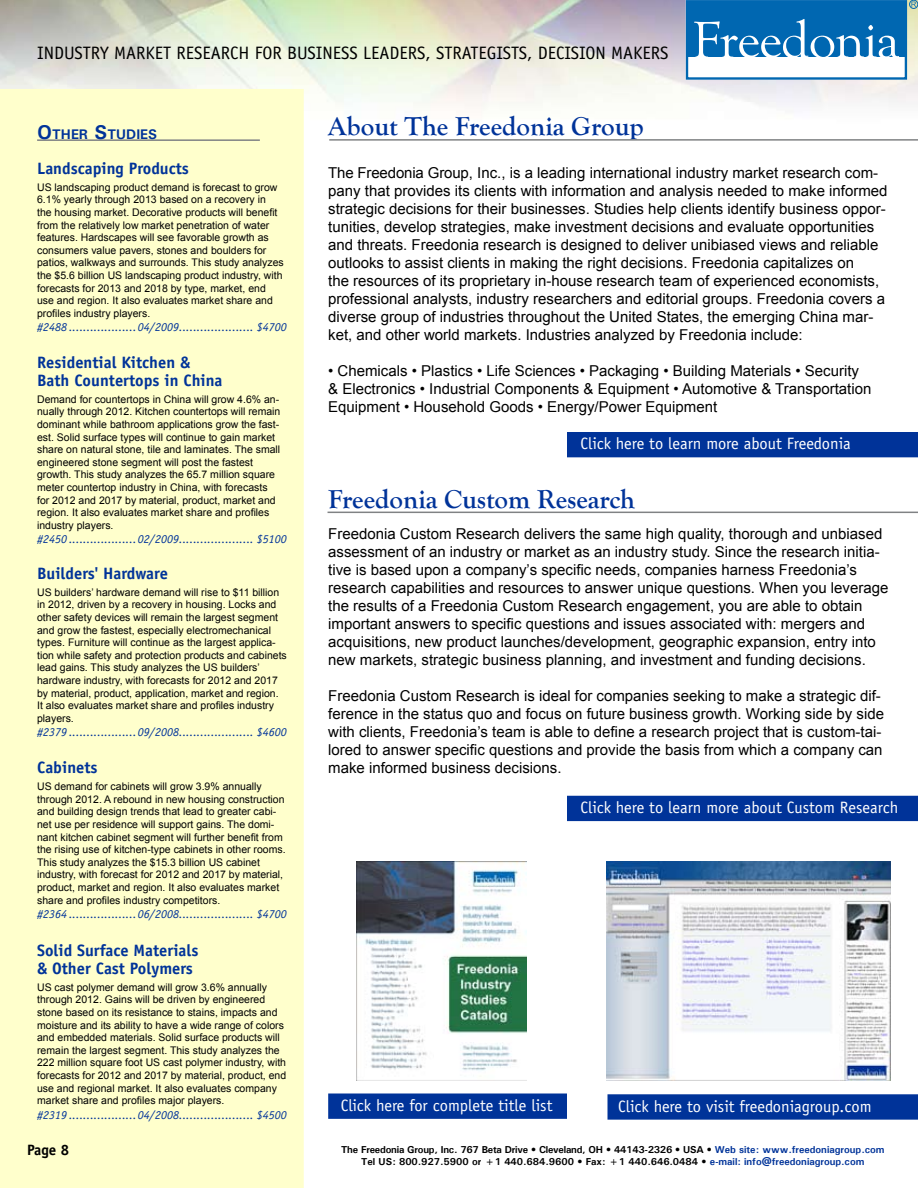
<style>
.page{position:relative;width:918px;height:1188px;background:#fff}
.page>*{position:absolute;margin:0;border:0;box-sizing:border-box;transform-origin:0 0}
.t1{font:700 27px "Goudy Old Style T";color:#039}
.t2{font:18px "Officina Sans";color:#000}
.t3{font:16.5px "Officina Sans";color:#fff}
.t4{font:700 16.5px/18px "Officina Sans";color:#039}
.t5{font:15px/18px "Arial";color:#000}
.t6{font:700 15px "Officina Sans";color:#000}
.t7{font:700 13.95px "Univers";color:#039}
.t8{font:italic 12px "Officina Sans";color:#039}
.t9{font:10.5px/12.6px "Arial";color:#000}
.t10{font:700 10.05px/12px "Univers";color:#000;text-align:center}
.s1{font-size:19.95px}
.s2{font-style:italic}
.s3{color:#039}
</style>
<div class="page">
<div style="left:0;top:89px;width:304px;height:1099px;background:#ffc"></div>
<hr style="left:329px;top:139px;width:589px;height:2px;background:#808284">
<hr style="left:328px;top:512px;width:590px;height:1px;background:#808284">
<div style="left:567px;top:432px;width:351px;height:25px;background:#039"></div>
<div style="left:568px;top:796px;width:349px;height:24px;background:#039"></div>
<div style="left:567px;top:796px;width:351px;height:25px;border:2px solid #039"></div>
<div style="left:329px;top:1094px;width:237px;height:24px;background:#039"></div>
<div style="left:328px;top:1094px;width:239px;height:25px;border:2px solid #039"></div>
<hr style="left:37px;top:139px;width:223px;height:2px;background:#808284">
<div style="left:686px;top:0;width:221px;height:80px;border:2px solid #0067b1"></div>
<div style="left:687px;top:1px;width:218px;height:56px;background:#0067b1"></div>
<svg style="left:694px;top:19px;width:205px;height:38px"></svg>
<div style="left:909px;top:0;width:9px;height:9px;border:1px solid #0067b1;border-radius:50%"></div>
<svg style="left:911px;top:2px;width:5px;height:5px"></svg>
<div style="left:608px;top:1095px;width:309px;height:24px;background:#039"></div>
<div style="left:608px;top:1094px;width:310px;height:26px;border:2px solid #039"></div>
<img style="left:606px;top:862px;width:285px;height:219px">
<img style="left:357px;top:861px;width:169px;height:220px">
<h2 class="t2" style="left:37px;top:42px;width:633px">INDUSTRY MARKET RESEARCH FOR BUSINESS LEADERS, STRATEGISTS, DECISION MAKERS</h2>
<h3 class="t7" style="left:37px;top:126px;width:120px"><span class="s1">O</span>ther <span class="s1">S</span>tudies</h3>
<h3 class="t4" style="left:37px;top:159px;width:153px">Landscaping Products</h3>
<p class="t9" style="left:37px;top:181px;width:248px">US landscaping product demand is forecast to grow 6.1% yearly through 2013 based on a recovery in<br>the housing market. Decorative products will benefit from the relatively low market penetration of water features. Hardscapes will see favorable growth as consumers value pavers, stones and boulders for patios, walkways and surrounds. This study analyzes the $5.6 billion US landscaping product industry, with forecasts for 2013 and 2018 by type, market, end use and region. It also evaluates market share and profiles industry players.</p>
<p class="t8" style="left:37px;top:320px;width:251px">#2488 ...................04/2009..................... $4700</p>
<h3 class="t4" style="left:37px;top:353px;width:187px">Residential Kitchen &amp;<br>Bath Countertops in China</h3>
<p class="t9" style="left:37px;top:393px;width:245px">Demand for countertops in China will grow 4.6% an&shy;nually through 2012. Kitchen countertops will remain dominant while bathroom applications grow the fast&shy;est. Solid surface types will continue to gain market share on natural stone, tile and laminates. The small engineered stone segment will post the fastest growth. This study analyzes the 65.7 million square meter countertop industry in China, with forecasts for 2012 and 2017 by material, product, market and region. It also evaluates market share and profiles industry players.</p>
<p class="t8" style="left:37px;top:532px;width:251px">#2450 ...................02/2009..................... $5100</p>
<h3 class="t4" style="left:37px;top:564px;width:132px">Builders' Hardware</h3>
<p class="t9" style="left:37px;top:586px;width:251px">US builders’ hardware demand will rise to $11 billion in 2012, driven by a recovery in housing. Locks and other safety devices will remain the largest segment and grow the fastest, especially electromechanical types. Furniture will continue as the largest applica&shy;tion while safety and protection products and cabinets lead gains. This study analyzes the US builders’ hardware industry, with forecasts for 2012 and 2017 by material, product, application, market and region.<br>It also evaluates market share and profiles industry players.</p>
<p class="t8" style="left:37px;top:725px;width:251px">#2379 ...................09/2008..................... $4600</p>
<h3 class="t4" style="left:37px;top:759px;width:62px">Cabinets</h3>
<p class="t9" style="left:37px;top:780px;width:250px">US demand for cabinets will grow 3.9% annually through 2012. A rebound in new housing construction and building design trends that lead to greater cabi&shy;net use per residence will support gains. The domi&shy;nant kitchen cabinet segment will further benefit from the rising use of kitchen-type cabinets in other rooms.<br>This study analyzes the $15.3 billion US cabinet industry, with forecast for 2012 and 2017 by material, product, market and region. It also evaluates market share and profiles industry competitors.</p>
<p class="t8" style="left:37px;top:907px;width:251px">#2364 ...................06/2008..................... $4700</p>
<h3 class="t4" style="left:37px;top:941px;width:163px">Solid Surface Materials &amp; Other Cast Polymers</h3>
<p class="t9" style="left:37px;top:981px;width:251px">US cast polymer demand will grow 3.6% annually through 2012. Gains will be driven by engineered stone based on its resistance to stains, impacts and moisture and its ability to have a wide range of colors and embedded materials. Solid surface products will remain the largest segment. This study analyzes the 222 million square foot US cast polymer industry, with forecasts for 2012 and 2017 by material, product, end use and regional market. It also evaluates company market share and profiles major players.</p>
<p class="t8" style="left:37px;top:1108px;width:251px">#2319 ...................04/2008..................... $4500</p>
<h3 class="t6" style="left:27px;top:1140px;width:44px">Page 8</h3>
<h1 class="t1" style="left:328px;top:111px;width:317px">About The Freedonia Group</h1>
<p class="t5" style="left:328px;top:164px;width:561px">The Freedonia Group, Inc., is a leading international industry market research com&shy;pany that provides its clients with information and analysis needed to make informed strategic decisions for their businesses. Studies help clients identify business oppor&shy;tunities, develop strategies, make investment decisions and evaluate opportunities and threats. Freedonia research is designed to deliver unibiased views and reliable outlooks to assist clients in making the right decisions. Freedonia capitalizes on<br>the resources of its proprietary in-house research team of experienced economists, professional analysts, industry researchers and editorial groups. Freedonia covers a diverse group of industries throughout the United States, the emerging China mar&shy;ket, and other world markets. Industries analyzed by Freedonia include:</p>
<h3 class="t5" style="left:328px;top:362px;width:545px"><span class="s2">•</span> Chemicals • Plastics • Life Sciences • Packaging • Building Materials • Security &amp; Electronics • Industrial Components &amp; Equipment • Automotive &amp; Transportation<br>Equipment • Household Goods • Energy/Power Equipment</h3>
<h3 class="t3" style="left:580px;top:434px;width:272px">Click here to learn more about Freedonia</h3>
<h1 class="t1" style="left:328px;top:484px;width:308px">Freedonia Custom Research</h1>
<p class="t5" style="left:328px;top:525px;width:562px">Freedonia Custom Research delivers the same high quality, thorough and unbiased assessment of an industry or market as an industry study. Since the research initia&shy;tive is based upon a company’s specific needs, companies harness Freedonia’s research capabilities and resources to answer unique questions. When you leverage the results of a Freedonia Custom Research engagement, you are able to obtain important answers to specific questions and issues associated with: mergers and acquisitions, new product launches/development, geographic expansion, entry into new markets, strategic business planning, and investment and funding decisions.</p>
<p class="t5" style="left:328px;top:687px;width:557px">Freedonia Custom Research is ideal for companies seeking to make a strategic dif&shy;ference in the status quo and focus on future business growth. Working side by side with clients, Freedonia’s team is able to define a research project that is custom-tai&shy;lored to answer specific questions and provide the basis from which a company can make informed business decisions.</p>
<h3 class="t3" style="left:580px;top:798px;width:319px">Click here to learn more about Custom Research</h3>
<h3 class="t3" style="left:341px;top:1096px;width:213px">Click here for complete title list</h3>
<h3 class="t3" style="left:618px;top:1096px;width:255px">Click here to visit freedoniagroup.com</h3>
<p class="t10" style="left:341px;top:1143px;width:545px">The Freedonia Group, Inc. 767 Beta Drive • Cleveland, OH • 44143-2326 • USA • <span class="s3">Web site: www.freedoniagroup.com<br></span>Tel US: 800.927.5900 or +1 440.684.9600 • Fax: +1 440.646.0484 • <span class="s3">e-mail: info@freedoniagroup.com</span></p>
</div>
